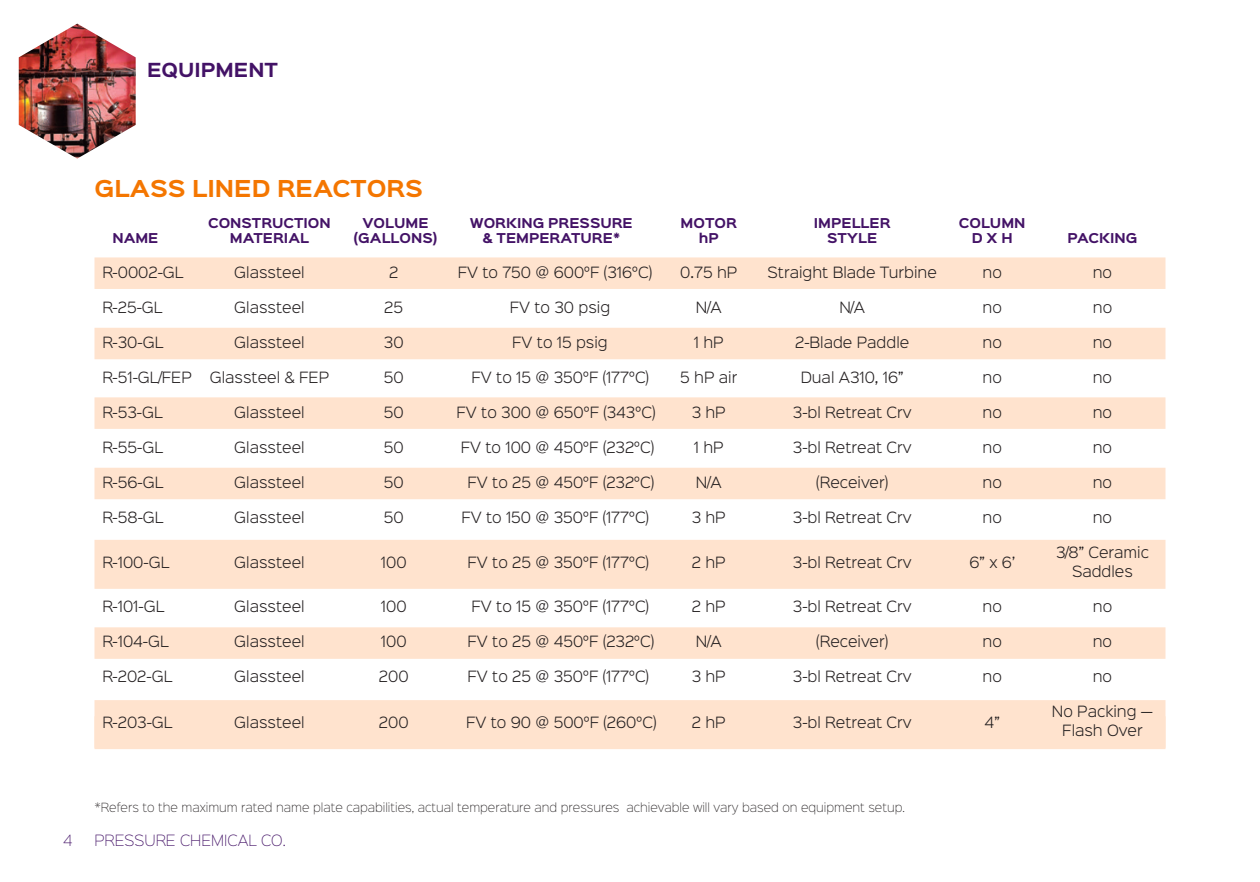
<style>
.page{position:relative;width:1260px;height:882px;background:#fff}
.page>*{position:absolute;margin:0;border:0;box-sizing:border-box;transform-origin:0 0}
.t1{font:700 21px "Sinkin Sans 700";color:#f47600}
.t2{font:700 17.5px "Sinkin Sans 700";color:#431266}
.t3{font:300 14px/19.2px "Sinkin Sans 300";color:#231f20;text-align:center}
.t4{font:14px "Sinkin Sans 200 X Light";color:#431266}
.t5{font:700 12.25px "Sinkin Sans 700";color:#431266}
.t6{font:11.38px "Sinkin Sans 200 X Light";color:#231f20}
</style>
<div class="page">
<div style="left:94px;top:700px;width:1072px;height:49px;background:#ffe3ce"></div>
<div style="left:94px;top:257px;width:1072px;height:32px;background:#ffe3ce"></div>
<div style="left:94px;top:328px;width:1072px;height:31px;background:#ffe3ce"></div>
<div style="left:94px;top:397px;width:1072px;height:32px;background:#ffe3ce"></div>
<div style="left:94px;top:468px;width:1072px;height:31px;background:#ffe3ce"></div>
<div style="left:94px;top:540px;width:1072px;height:49px;background:#ffe3ce"></div>
<div style="left:94px;top:627px;width:1072px;height:32px;background:#ffe3ce"></div>
<img style="left:19px;top:24px;width:117px;height:135px">
<p class="t2" style="left:147px;top:61px;width:132px">EQUIPMENT</p>
<p class="t1" style="left:94px;top:178px;width:330px">GLASS LINED REACTORS</p>
<p class="t5" style="left:208px;top:216px;width:124px">CONSTRUCTION</p>
<p class="t5" style="left:362px;top:216px;width:68px">VOLUME</p>
<p class="t5" style="left:470px;top:216px;width:165px">WORKING PRESSURE</p>
<p class="t5" style="left:681px;top:216px;width:58px">MOTOR</p>
<p class="t5" style="left:814px;top:216px;width:78px">IMPELLER</p>
<p class="t5" style="left:959px;top:216px;width:68px">COLUMN</p>
<p class="t5" style="left:112px;top:231px;width:48px">NAME</p>
<p class="t5" style="left:230px;top:231px;width:81px">MATERIAL</p>
<p class="t5" style="left:354px;top:231px;width:85px">(GALLONS)</p>
<p class="t5" style="left:482px;top:231px;width:139px">&amp; TEMPERATURE*</p>
<p class="t5" style="left:699px;top:231px;width:22px">hP</p>
<p class="t5" style="left:827px;top:231px;width:52px">STYLE</p>
<p class="t5" style="left:972px;top:231px;width:42px">D X H</p>
<p class="t5" style="left:1068px;top:231px;width:71px">PACKING</p>
<p class="t3" style="left:102px;top:261px;width:83px">R-0002-GL</p>
<p class="t3" style="left:234px;top:261px;width:72px">Glassteel</p>
<p class="t3" style="left:389px;top:261px;width:11px">2</p>
<p class="t3" style="left:458px;top:261px;width:196px">FV to 750 @ 600°F (316°C)</p>
<p class="t3" style="left:680px;top:261px;width:59px">0.75 hP</p>
<p class="t3" style="left:768px;top:261px;width:171px">Straight Blade Turbine</p>
<p class="t3" style="left:983px;top:261px;width:21px">no</p>
<p class="t3" style="left:1093px;top:261px;width:21px">no</p>
<p class="t3" style="left:102px;top:296px;width:62px">R-25-GL</p>
<p class="t3" style="left:234px;top:296px;width:72px">Glassteel</p>
<p class="t3" style="left:384px;top:296px;width:20px">25</p>
<p class="t3" style="left:510px;top:296px;width:102px">FV to 30 psig</p>
<p class="t3" style="left:696px;top:296px;width:27px">N/A</p>
<p class="t3" style="left:839px;top:296px;width:27px">N/A</p>
<p class="t3" style="left:983px;top:296px;width:21px">no</p>
<p class="t3" style="left:1093px;top:296px;width:21px">no</p>
<p class="t3" style="left:102px;top:331px;width:63px">R-30-GL</p>
<p class="t3" style="left:234px;top:331px;width:72px">Glassteel</p>
<p class="t3" style="left:384px;top:331px;width:21px">30</p>
<p class="t3" style="left:512px;top:331px;width:97px">FV to 15 psig</p>
<p class="t3" style="left:694px;top:331px;width:31px">1 hP</p>
<p class="t3" style="left:795px;top:331px;width:116px">2-Blade Paddle</p>
<p class="t3" style="left:983px;top:331px;width:21px">no</p>
<p class="t3" style="left:1093px;top:331px;width:21px">no</p>
<p class="t3" style="left:102px;top:366px;width:91px">R-51-GL/FEP</p>
<p class="t3" style="left:210px;top:366px;width:121px">Glassteel &amp; FEP</p>
<p class="t3" style="left:384px;top:366px;width:21px">50</p>
<p class="t3" style="left:472px;top:366px;width:179px">FV to 15 @ 350°F (177°C)</p>
<p class="t3" style="left:680px;top:366px;width:59px">5 hP air</p>
<p class="t3" style="left:801px;top:366px;width:105px">Dual A310, 16”</p>
<p class="t3" style="left:983px;top:366px;width:21px">no</p>
<p class="t3" style="left:1093px;top:366px;width:21px">no</p>
<p class="t3" style="left:102px;top:401px;width:62px">R-53-GL</p>
<p class="t3" style="left:234px;top:401px;width:72px">Glassteel</p>
<p class="t3" style="left:384px;top:401px;width:21px">50</p>
<p class="t3" style="left:457px;top:401px;width:200px">FV to 300 @ 650°F (343°C)</p>
<p class="t3" style="left:692px;top:401px;width:36px">3 hP</p>
<p class="t3" style="left:793px;top:401px;width:120px">3-bl Retreat Crv</p>
<p class="t3" style="left:983px;top:401px;width:21px">no</p>
<p class="t3" style="left:1093px;top:401px;width:21px">no</p>
<p class="t3" style="left:102px;top:436px;width:62px">R-55-GL</p>
<p class="t3" style="left:234px;top:436px;width:72px">Glassteel</p>
<p class="t3" style="left:384px;top:436px;width:21px">50</p>
<p class="t3" style="left:461px;top:436px;width:195px">FV to 100 @ 450°F (232°C)</p>
<p class="t3" style="left:694px;top:436px;width:31px">1 hP</p>
<p class="t3" style="left:793px;top:436px;width:120px">3-bl Retreat Crv</p>
<p class="t3" style="left:983px;top:436px;width:21px">no</p>
<p class="t3" style="left:1093px;top:436px;width:21px">no</p>
<p class="t3" style="left:102px;top:471px;width:63px">R-56-GL</p>
<p class="t3" style="left:234px;top:471px;width:72px">Glassteel</p>
<p class="t3" style="left:384px;top:471px;width:21px">50</p>
<p class="t3" style="left:468px;top:471px;width:188px">FV to 25 @ 450°F (232°C)</p>
<p class="t3" style="left:696px;top:471px;width:27px">N/A</p>
<p class="t3" style="left:816px;top:471px;width:73px">(Receiver)</p>
<p class="t3" style="left:983px;top:471px;width:21px">no</p>
<p class="t3" style="left:1093px;top:471px;width:21px">no</p>
<p class="t3" style="left:102px;top:506px;width:63px">R-58-GL</p>
<p class="t3" style="left:234px;top:506px;width:72px">Glassteel</p>
<p class="t3" style="left:384px;top:506px;width:21px">50</p>
<p class="t3" style="left:461px;top:506px;width:189px">FV to 150 @ 350°F (177°C)</p>
<p class="t3" style="left:692px;top:506px;width:36px">3 hP</p>
<p class="t3" style="left:793px;top:506px;width:120px">3-bl Retreat Crv</p>
<p class="t3" style="left:983px;top:506px;width:21px">no</p>
<p class="t3" style="left:1093px;top:506px;width:21px">no</p>
<p class="t3" style="left:102px;top:552px;width:69px">R-100-GL</p>
<p class="t3" style="left:234px;top:552px;width:72px">Glassteel</p>
<p class="t3" style="left:381px;top:552px;width:27px">100</p>
<p class="t3" style="left:468px;top:552px;width:183px">FV to 25 @ 350°F (177°C)</p>
<p class="t3" style="left:692px;top:552px;width:35px">2 hP</p>
<p class="t3" style="left:793px;top:552px;width:120px">3-bl Retreat Crv</p>
<p class="t3" style="left:969px;top:552px;width:47px">6” x 6’</p>
<p class="t3" style="left:1056px;top:541px;width:94px">3/8” Ceramic<br>Saddles</p>
<p class="t3" style="left:102px;top:596px;width:64px">R-101-GL</p>
<p class="t3" style="left:234px;top:596px;width:72px">Glassteel</p>
<p class="t3" style="left:381px;top:596px;width:27px">100</p>
<p class="t3" style="left:472px;top:596px;width:179px">FV to 15 @ 350°F (177°C)</p>
<p class="t3" style="left:692px;top:596px;width:35px">2 hP</p>
<p class="t3" style="left:793px;top:596px;width:120px">3-bl Retreat Crv</p>
<p class="t3" style="left:983px;top:596px;width:21px">no</p>
<p class="t3" style="left:1093px;top:596px;width:21px">no</p>
<p class="t3" style="left:102px;top:631px;width:68px">R-104-GL</p>
<p class="t3" style="left:234px;top:631px;width:72px">Glassteel</p>
<p class="t3" style="left:381px;top:631px;width:27px">100</p>
<p class="t3" style="left:468px;top:631px;width:188px">FV to 25 @ 450°F (232°C)</p>
<p class="t3" style="left:696px;top:631px;width:27px">N/A</p>
<p class="t3" style="left:816px;top:631px;width:73px">(Receiver)</p>
<p class="t3" style="left:983px;top:631px;width:21px">no</p>
<p class="t3" style="left:1093px;top:631px;width:21px">no</p>
<p class="t3" style="left:102px;top:666px;width:72px">R-202-GL</p>
<p class="t3" style="left:234px;top:666px;width:72px">Glassteel</p>
<p class="t3" style="left:379px;top:666px;width:31px">200</p>
<p class="t3" style="left:468px;top:666px;width:183px">FV to 25 @ 350°F (177°C)</p>
<p class="t3" style="left:692px;top:666px;width:36px">3 hP</p>
<p class="t3" style="left:793px;top:666px;width:120px">3-bl Retreat Crv</p>
<p class="t3" style="left:983px;top:666px;width:21px">no</p>
<p class="t3" style="left:1093px;top:666px;width:21px">no</p>
<p class="t3" style="left:102px;top:711px;width:72px">R-203-GL</p>
<p class="t3" style="left:234px;top:711px;width:72px">Glassteel</p>
<p class="t3" style="left:379px;top:711px;width:31px">200</p>
<p class="t3" style="left:466px;top:711px;width:192px">FV to 90 @ 500°F (260°C)</p>
<p class="t3" style="left:692px;top:711px;width:35px">2 hP</p>
<p class="t3" style="left:793px;top:711px;width:120px">3-bl Retreat Crv</p>
<p class="t3" style="left:985px;top:711px;width:17px">4”</p>
<p class="t3" style="left:1052px;top:701px;width:103px">No Packing —<br>Flash Over</p>
<p class="t6" style="left:94px;top:799px;width:812px">*Refers to the maximum rated name plate capabilities, actual temperature and pressures achievable will vary based on equipment setup.</p>
<p class="t4" style="left:63px;top:829px;width:11px">4</p>
<p class="t4" style="left:94px;top:829px;width:193px">PRESSURE CHEMICAL CO.</p>
</div>
